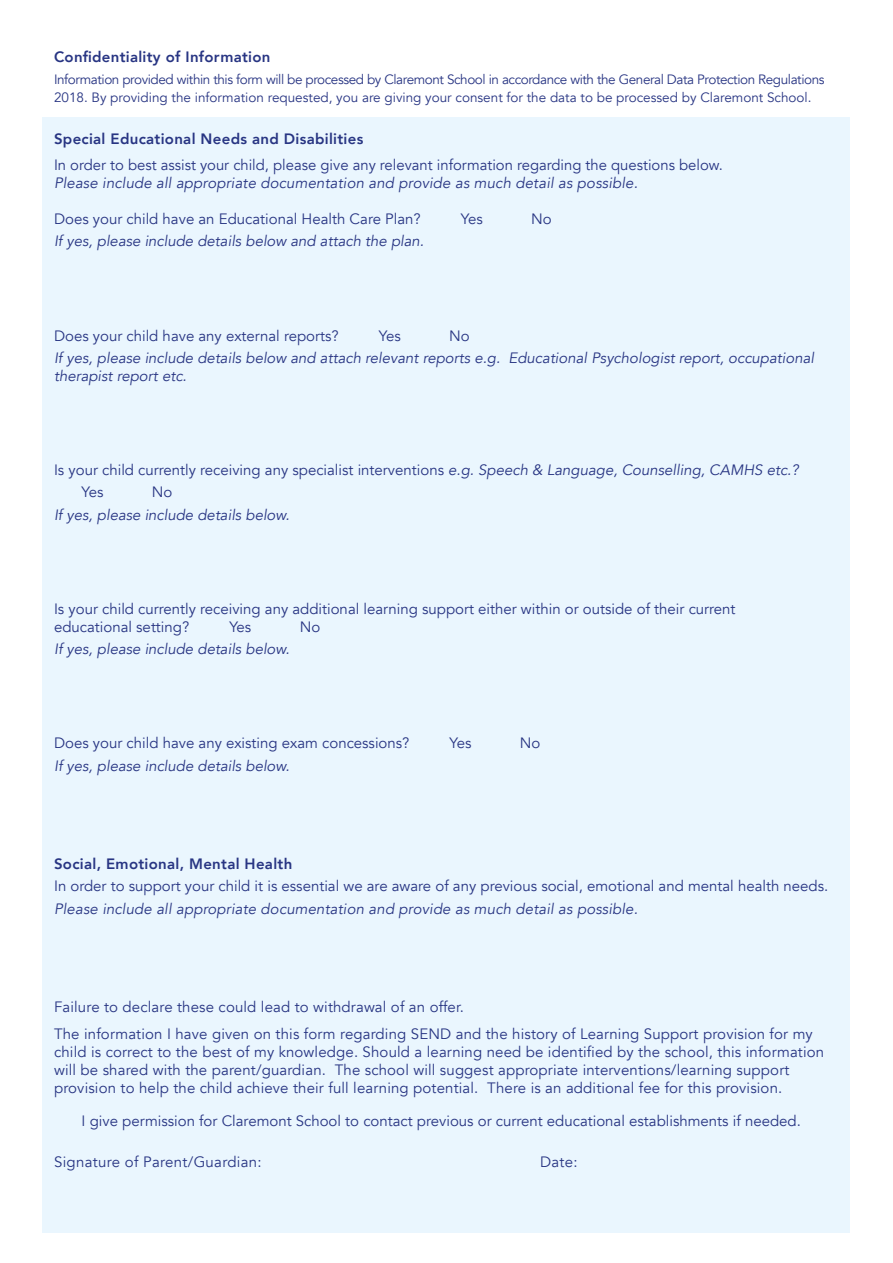
<style>
.page{position:relative;width:893px;height:1263px;background:#fff}
.page>*{position:absolute;margin:0;border:0;box-sizing:border-box;transform-origin:0 0}
.t1{font:15px/18px "Avenir";color:#283583}
.t2{font:italic 15px/18px "Avenir";color:#283583}
.t3{font:800 15px "Avenir";letter-spacing:.02em;color:#283583}
.t4{font:15px "Avenir";letter-spacing:.02em;color:#283583}
.t5{font:13.5px/18px "Avenir";letter-spacing:-.03em;color:#283583}
.s1{font-style:italic}
</style>
<div class="page">
<div style="left:43px;top:117px;width:807px;height:1115px;background:#eaf6fe"></div>
<p class="t3" style="left:54px;top:45px;width:218px">Confidentiality of Information</p>
<p class="t5" style="left:54px;top:71px;width:772px">Information provided within this form will be processed by Claremont School in accordance with the General Data Protection Regulations<br>2018. By providing the information requested, you are giving your consent for the data to be processed by Claremont School.</p>
<p class="t3" style="left:54px;top:127px;width:311px">Special Educational Needs and Disabilities</p>
<p class="t1" style="left:54px;top:156px;width:670px">In order to best assist your child, please give any relevant information regarding the questions below.</p>
<p class="t2" style="left:54px;top:174px;width:585px">Please include all appropriate documentation and provide as much detail as possible.</p>
<p class="t1" style="left:54px;top:210px;width:368px">Does your child have an Educational Health Care Plan?</p>
<p class="t1" style="left:461px;top:210px;width:23px">Yes</p>
<p class="t1" style="left:531px;top:210px;width:22px">No</p>
<p class="t2" style="left:54px;top:232px;width:372px">If yes, please include details below and attach the plan.</p>
<p class="t1" style="left:54px;top:327px;width:286px">Does your child have any external reports?</p>
<p class="t1" style="left:379px;top:327px;width:23px">Yes</p>
<p class="t1" style="left:449px;top:327px;width:22px">No</p>
<p class="t2" style="left:54px;top:349px;width:762px">If yes, please include details below and attach relevant reports e.g. Educational Psychologist report, occupational therapist report etc.</p>
<p class="t1" style="left:82px;top:459px;width:719px;line-height:22.2px;text-indent:-28px">Is your child currently receiving any specialist interventions <span class="s1">e.g. Speech &amp; Language, Counselling, CAMHS etc.?<br></span>Yes</p>
<p class="t1" style="left:152px;top:483px;width:22px">No</p>
<p class="t2" style="left:54px;top:506px;width:237px">If yes, please include details below.</p>
<p class="t1" style="left:54px;top:600px;width:683px">Is your child currently receiving any additional learning support either within or outside of their current educational setting?</p>
<p class="t1" style="left:229px;top:618px;width:23px">Yes</p>
<p class="t1" style="left:300px;top:618px;width:22px">No</p>
<p class="t2" style="left:54px;top:640px;width:237px">If yes, please include details below.</p>
<p class="t1" style="left:54px;top:734px;width:357px">Does your child have any existing exam concessions?</p>
<p class="t1" style="left:450px;top:734px;width:23px">Yes</p>
<p class="t1" style="left:520px;top:734px;width:22px">No</p>
<p class="t2" style="left:54px;top:757px;width:237px">If yes, please include details below.</p>
<p class="t3" style="left:54px;top:852px;width:240px">Social, Emotional, Mental Health</p>
<p class="t1" style="left:54px;top:877px;width:776px">In order to support your child it is essential we are aware of any previous social, emotional and mental health needs.</p>
<p class="t2" style="left:54px;top:900px;width:585px">Please include all appropriate documentation and provide as much detail as possible.</p>
<p class="t1" style="left:54px;top:994px;width:760px;line-height:26.5px">Failure to declare these could lead to withdrawal of an offer.<br>The information I have given on this form regarding SEND and the history of Learning Support provision for my</p>
<p class="t1" style="left:54px;top:1043px;width:772px">child is correct to the best of my knowledge. Should a learning need be identified by the school, this information will be shared with the parent/guardian. The school will suggest appropriate interventions/learning support provision to help the child achieve their full learning potential. There is an additional fee for this provision.</p>
<p class="t1" style="left:82px;top:1112px;width:721px">I give permission for Claremont School to contact previous or current educational establishments if needed.</p>
<p class="t4" style="left:54px;top:1153px;width:209px">Signature of Parent/Guardian:</p>
<p class="t1" style="left:540px;top:1153px;width:39px">Date:</p>
</div>
